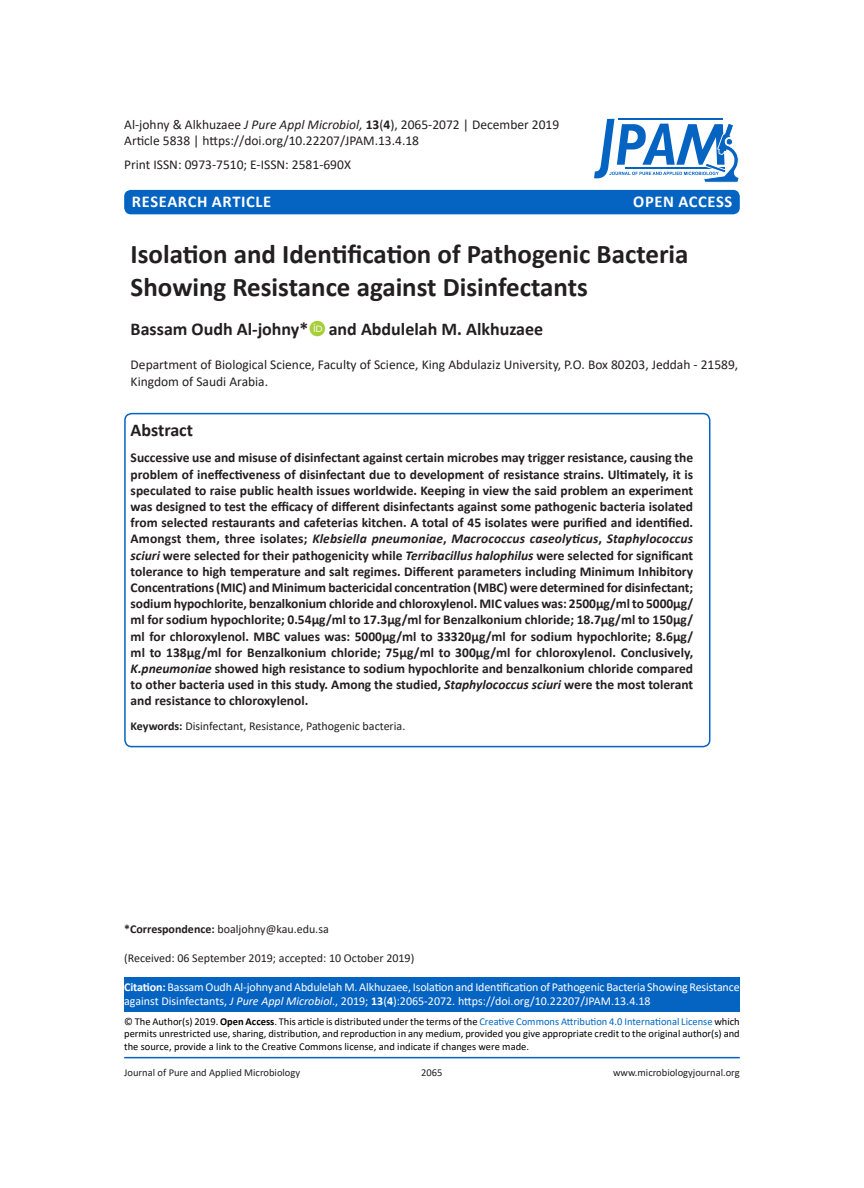
<style>
.page{position:relative;width:864px;height:1188px;background:#fff}
.page>*{position:absolute;margin:0;border:0;box-sizing:border-box;transform-origin:0 0}
.JPAM_Heading{font:700 27px/32.4px "Calibri";color:#231f20}
.JPAM_Author_Name{font:700 18px "Calibri";color:#231f20}
.JPAM_ABSTRACT{font:700 18px "Calibri";color:#231f20}
.t1{font:700 16.5px "Calibri";letter-spacing:.04em;color:#fff}
.JPAM_ABSTRACT-2{font:700 13.5px/16.2px "Calibri";color:#231f20;text-align:justify}
.JPAM_Adds___Keys{font:13.5px/16.2px "Calibri";color:#231f20}
.JPAM_Body_text{font:12px/14.4px "Calibri";letter-spacing:-.01em;color:#fff}
.JPAM_Body_text-2{font:12px "Calibri";color:#231f20}
.JPAM_ABSTRACT-3{font:12px "Calibri";color:#231f20}
.Body_text{font:10.5px/12.6px "Calibri";color:#000;text-align:justify}
.t2{font:10.5px "Calibri";color:#231f20}
.s1{font-style:italic}
.s2{font-weight:700}
.s3{color:#0066c2}
</style>
<div class="page">
<div style="left:124px;top:977px;width:616px;height:35px;background:#0563c1"></div>
<hr style="left:124px;top:1057px;width:616px;height:1px;background:#0563c1">
<div style="left:124px;top:190px;width:616px;height:24px;background:#0563c1;border-radius:7px"></div>
<svg style="left:594px;top:119px;width:145px;height:64px"></svg>
<div style="left:124px;top:413px;width:586px;height:334px;border:2px solid #0563c1;border-radius:7px"></div>
<p class="JPAM_Adds___Keys" style="left:124px;top:116px;width:437px">Al-johny &amp; Alkhuzaee <span class="s1">J Pure Appl Microbiol,</span> <span class="s2">13</span>(<span class="s2">4</span>), 2065-2072 | December 2019</p>
<p class="JPAM_Adds___Keys" style="left:124px;top:132px;width:296px">Article 5838 | https://doi.org/10.22207/JPAM.13.4.18</p>
<p class="JPAM_Adds___Keys" style="left:124px;top:156px;width:228px">Print ISSN: 0973-7510; E-ISSN: 2581-690X</p>
<p class="t1" style="left:132px;top:189px;width:141px">RESEARCH ARTICLE</p>
<p class="t1" style="left:633px;top:189px;width:101px">OPEN ACCESS</p>
<p class="JPAM_Heading" style="left:131px;top:238px;width:559px">Isolation and Identification of Pathogenic Bacteria<br>Showing Resistance against Disinfectants</p>
<p class="JPAM_Author_Name" style="left:131px;top:317px;width:414px">Bassam Oudh Al-johny* and Abdulelah M. Alkhuzaee</p>
<p class="JPAM_Adds___Keys" style="left:131px;top:357px;width:609px">Department of Biological Science, Faculty of Science, King Abdulaziz University, P.O. Box 80203, Jeddah - 21589,<br>Kingdom of Saudi Arabia.</p>
<p class="JPAM_ABSTRACT" style="left:131px;top:417px;width:64px">Abstract</p>
<p class="JPAM_ABSTRACT-2" style="left:131px;top:450px;width:564px">Successive use and misuse of disinfectant against certain microbes may trigger resistance, causing the problem of ineffectiveness of disinfectant due to development of resistance strains. Ultimately, it is speculated to raise public health issues worldwide. Keeping in view the said problem an experiment was designed to test the efficacy of different disinfectants against some pathogenic bacteria isolated from selected restaurants and cafeterias kitchen. A total of 45 isolates were purified and identified.<br>Amongst them, three isolates; <span class="s1">Klebsiella pneumoniae</span>, <span class="s1">Macrococcus caseolyticus</span>, <span class="s1">Staphylococcus sciuri</span> were selected for their pathogenicity while <span class="s1">Terribacillus halophilus</span> were selected for significant tolerance to high temperature and salt regimes. Different parameters including Minimum Inhibitory Concentrations (MIC) and Minimum bactericidal concentration (MBC) were determined for disinfectant; sodium hypochlorite, benzalkonium chloride and chloroxylenol. MIC values was: 2500µg/ml to 5000µg/ ml for sodium hypochlorite; 0.54µg/ml to 17.3µg/ml for Benzalkonium chloride; 18.7µg/ml to 150µg/ ml for chloroxylenol. MBC values was: 5000µg/ml to 33320µg/ml for sodium hypochlorite; 8.6µg/ ml to 138µg/ml for Benzalkonium chloride; 75µg/ml to 300µg/ml for chloroxylenol. Conclusively, <span class="s1">K.pneumoniae</span> showed high resistance to sodium hypochlorite and benzalkonium chloride compared to other bacteria used in this study. Among the studied, <span class="s1">Staphylococcus sciuri</span> were the most tolerant and resistance to chloroxylenol.</p>
<p class="JPAM_ABSTRACT-3" style="left:131px;top:718px;width:276px"><span class="s2">Keywords:</span> Disinfectant, Resistance, Pathogenic bacteria.</p>
<p class="JPAM_Body_text-2" style="left:124px;top:921px;width:206px"><span class="s2">*Correspondence:</span> boaljohny@kau.edu.sa</p>
<p class="JPAM_Body_text-2" style="left:124px;top:949px;width:292px">(Received: 06 September 2019; accepted: 10 October 2019)</p>
<p class="JPAM_Body_text" style="left:124px;top:979px;width:617px"><span class="s2">Citation:</span> Bassam Oudh Al-johnyand Abdulelah M. Alkhuzaee, Isolation and Identification of Pathogenic Bacteria Showing Resistance against Disinfectants, <span class="s1">J Pure Appl Microbiol</span>., 2019; <span class="s2">13</span>(<span class="s2">4</span>):2065-2072. https://doi.org/10.22207/JPAM.13.4.18</p>
<p class="Body_text" style="left:124px;top:1015px;width:617px">© The Author(s) 2019. <span class="s2">Open Access</span>. This article is distributed under the terms of the <span class="s3">Creative Commons Attribution 4.0 International License</span> which permits unrestricted use, sharing, distribution, and reproduction in any medium, provided you give appropriate credit to the original author(s) and the source, provide a link to the Creative Commons license, and indicate if changes were made.</p>
<p class="t2" style="left:124px;top:1065px;width:177px">Journal of Pure and Applied Microbiology</p>
<p class="t2" style="left:421px;top:1065px;width:23px">2065</p>
<p class="t2" style="left:613px;top:1065px;width:128px">www.microbiologyjournal.org</p>
</div>
